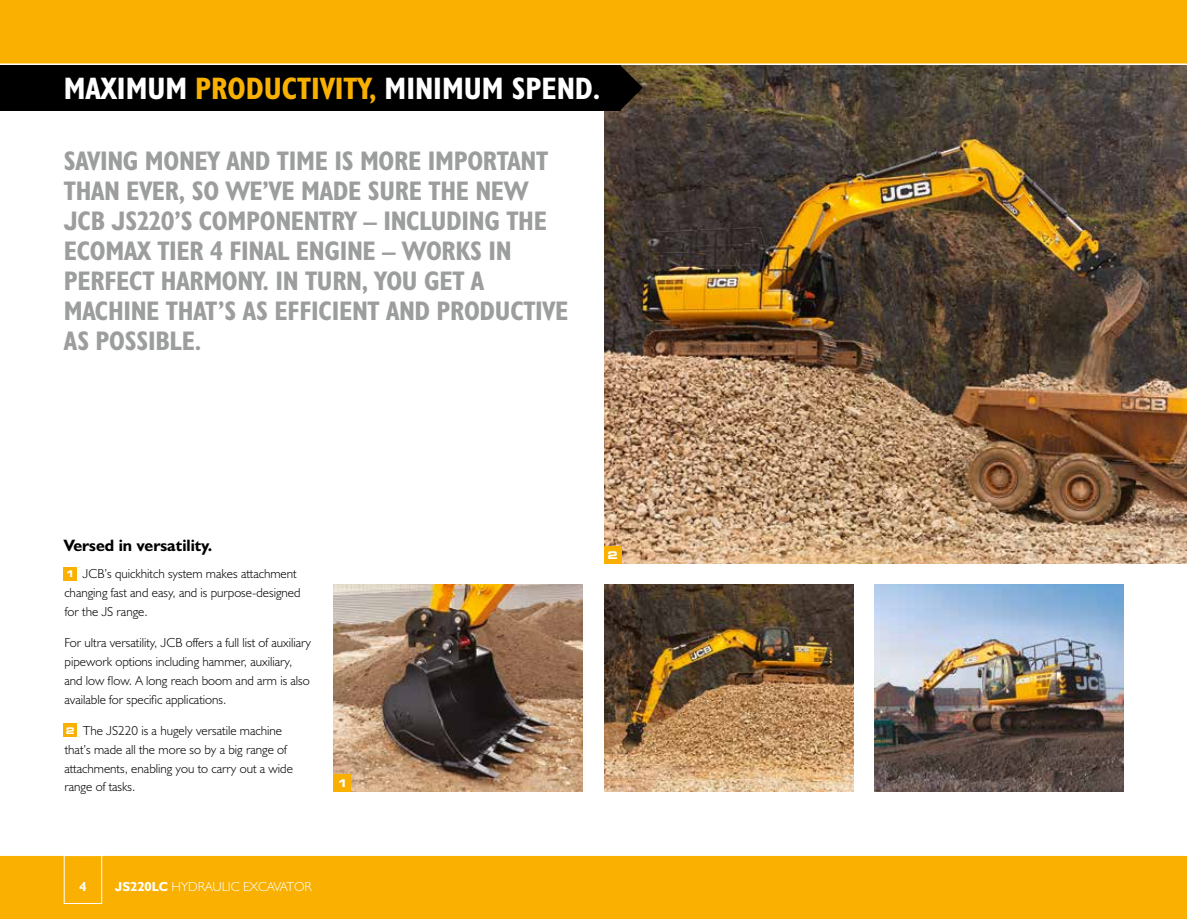
<style>
.page{position:relative;width:1187px;height:919px;background:#fff}
.page>*{position:absolute;margin:0;border:0;box-sizing:border-box;transform-origin:0 0}
.t1{font:31.2px "JCB Bold Condensed";color:#fff}
.t2{font:27px/30px "JCB Bold Condensed";letter-spacing:-.01em;color:#9c9d9d}
.t3{font:16.5px "JCB Bold";color:#000}
.t4{font:13.2px/18.8px "JCB Light";color:#000}
.t5{font:13.2px "JCB Light";color:#fff}
.t6{font:13.2px "JCB Bold";color:#fff}
.t7{font:700 expanded 10.5px "Square 721 BT";color:#fff}
.s1{color:#f9b000}
.s2{font-family:"Square 721 BT";font-weight:700;font-stretch:expanded;font-size:9.15px;color:#fff}
.s3{font-family:"JCB Bold"}
</style>
<div class="page">
<img style="left:604px;top:65px;width:582px;height:498px">
<svg style="left:620px;top:65px;width:22px;height:45px"></svg>
<div style="left:0;top:54px;width:620px;height:57px;background:#000"></div>
<div style="left:0;top:0;width:1186px;height:64px;background:#f9b000"></div>
<hr style="left:0;top:63px;width:1186px;height:2px;background:#fff">
<div style="left:0;top:855px;width:1186px;height:63px;background:#f9b000"></div>
<img style="left:874px;top:584px;width:249px;height:207px">
<img style="left:604px;top:584px;width:249px;height:207px">
<img style="left:334px;top:584px;width:249px;height:207px">
<div style="left:334px;top:774px;width:17px;height:17px;background:#f9b000"></div>
<div style="left:64px;top:567px;width:13px;height:13px;background:#f9b000"></div>
<div style="left:64px;top:723px;width:13px;height:14px;background:#f9b000"></div>
<div style="left:604px;top:546px;width:17px;height:17px;background:#f9b000"></div>
<div style="left:64px;top:855px;width:38px;height:48px;border:1px solid #fff"></div>
<h1 class="t1" style="left:64px;top:69px;width:538px">MAXIMUM <span class="s1">PRODUCTIVITY,</span> MINIMUM SPEND.</h1>
<p class="t2" style="left:64px;top:145px;width:506px">SAVING MONEY AND TIME IS MORE IMPORTANT THAN EVER, SO WE’VE MADE SURE THE NEW JCB JS220’S COMPONENTRY – INCLUDING THE ECOMAX TIER 4 FINAL ENGINE – WORKS IN PERFECT HARMONY. IN TURN, YOU GET A MACHINE THAT’S AS EFFICIENT AND PRODUCTIVE AS POSSIBLE.</p>
<p class="t3" style="left:64px;top:535px;width:150px">Versed in versatility.</p>
<p class="t4" style="left:64px;top:564px;width:238px"><span class="s2">1</span> JCB’s quickhitch system makes attachment changing fast and easy, and is purpose-designed for the JS range.</p>
<p class="t4" style="left:64px;top:633px;width:248px">For ultra versatility, JCB offers a full list of auxiliary pipework options including hammer, auxiliary, and low flow. A long reach boom and arm is also available for specific applications.</p>
<p class="t4" style="left:64px;top:720px;width:230px"><span class="s2">2</span> The JS220 is a hugely versatile machine that’s made all the more so by a big range of attachments, enabling you to carry out a wide range of tasks.</p>
<p class="t7" style="left:337px;top:776px;width:12px">1</p>
<p class="t6" style="left:79px;top:877px;width:9px">4</p>
<p class="t5" style="left:115px;top:878px;width:198px"><span class="s3">JS220LC</span> HYDRAULIC EXCAVATOR</p>
<p class="t7" style="left:607px;top:548px;width:12px">2</p>
</div>
